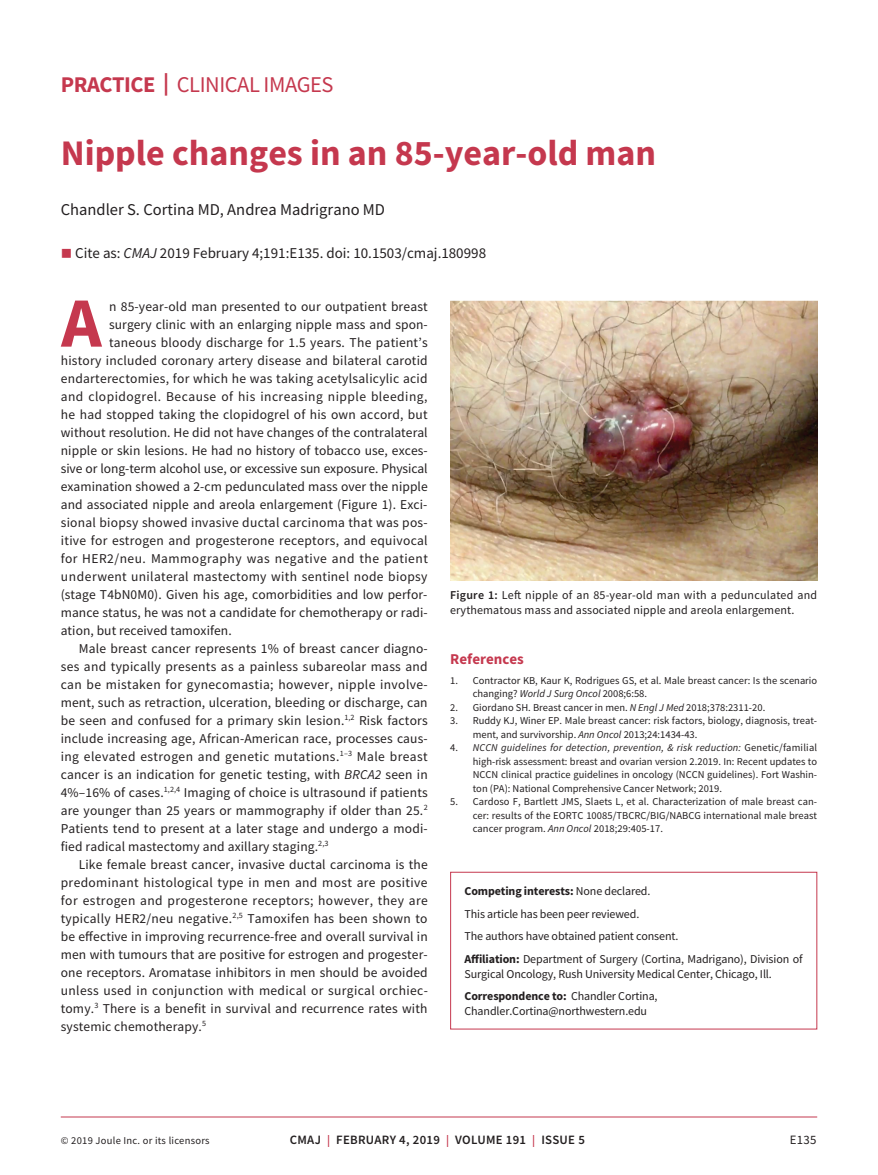
<style>
.page{position:relative;width:878px;height:1175px;background:#fff}
.page>*{position:absolute;margin:0;border:0;box-sizing:border-box;transform-origin:0 0}
.t1{font:700 70.65px "Source Sans Pro";color:#c5384e}
.t2{font:700 36px "Source Sans Pro";color:#c5384e}
.t3{font:22.5px "Source Sans Pro";letter-spacing:-.02em;color:#c5384e}
.t4{font:16.5px "Source Sans Pro";color:#231f20}
.t5{font:15px "Source Sans Pro";color:#231f20}
.t6{font:700 15px "Source Sans Pro";color:#c5384e}
.t7{font:13.5px "Source Sans Pro";letter-spacing:.01em;color:#231f20}
.t8{font:13.5px "Source Sans Pro";letter-spacing:.03em;color:#231f20}
.t9{font:13.5px "Source Sans Pro";letter-spacing:.035em;color:#231f20}
.t10{font:600 12.75px "Source Sans Pro";letter-spacing:.025em;color:#231f20}
.t11{font:12.75px "Source Sans Pro";color:#231f20}
.t12{font:12px/22.5px "Source Sans Pro";letter-spacing:-.01em;color:#231f20}
.t13{font:12px/15px "Source Sans Pro";letter-spacing:.01em;color:#231f20}
.t14{font:10.5px/13.5px "Source Sans Pro";color:#231f20}
.t15{font:10.5px "Source Sans Pro";letter-spacing:.025em;color:#231f20}
.s1{font-weight:700}
.s2{color:#c5384e}
.s3{font-style:italic}
.s4{font-weight:600}
.s5{font-size:12px;color:#c5384e}
</style>
<div class="page">
<hr style="left:61px;top:1116px;width:756px;height:1px;background:#c5384e">
<img style="left:450px;top:300px;width:367px;height:280px">
<div style="left:450px;top:872px;width:367px;height:157px;border:1px solid #c5384e"></div>
<h3 class="t3" style="left:61px;top:70px;width:274px"><span class="s1">PRACTICE |</span> CLINICAL IMAGES</h3>
<h2 class="t2" style="left:61px;top:129px;width:596px">Nipple changes in an 85-year-old man</h2>
<p class="t4" style="left:61px;top:199px;width:326px">Chandler S. Cortina MD, Andrea Madrigrano MD</p>
<p class="t5" style="left:61px;top:243px;width:427px"><span class="s2">■</span> Cite as: <span class="s3">CMAJ</span> 2019 February 4;191:E135. doi: 10.1503/cmaj.180998</p>
<h1 class="t1" style="left:61px;top:275px;width:42px">A</h1>
<p class="t7" style="left:109px;top:297px;width:320px">n 85-year-old man presented to our outpatient breast</p>
<p class="t7" style="left:109px;top:315px;width:320px">surgery clinic with an enlarging nipple mass and spon-</p>
<p class="t7" style="left:109px;top:333px;width:320px">taneous bloody discharge for 1.5 years. The patient’s</p>
<p class="t7" style="left:61px;top:351px;width:368px">history included coronary artery disease and bilateral carotid</p>
<p class="t7" style="left:61px;top:369px;width:368px">endarterectomies, for which he was taking acetylsalicylic acid</p>
<p class="t9" style="left:61px;top:387px;width:368px">and clopidogrel. Because of his increasing nipple bleeding,</p>
<p class="t7" style="left:61px;top:405px;width:368px">he had stopped taking the clopidogrel of his own accord, but</p>
<p class="t7" style="left:61px;top:423px;width:368px">without resolution. He did not have changes of the contralateral</p>
<p class="t7" style="left:61px;top:441px;width:368px">nipple or skin lesions. He had no history of tobacco use, exces-</p>
<p class="t7" style="left:61px;top:459px;width:368px">sive or long-term alcohol use, or excessive sun exposure. Physical</p>
<p class="t7" style="left:61px;top:477px;width:368px">examination showed a 2-cm pedunculated mass over the nipple</p>
<p class="t7" style="left:61px;top:495px;width:368px">and associated nipple and areola enlargement (Figure 1). Exci-</p>
<p class="t7" style="left:61px;top:513px;width:368px">sional biopsy showed invasive ductal carcinoma that was pos-</p>
<p class="t7" style="left:61px;top:531px;width:368px">itive for estrogen and progesterone receptors, and equivocal</p>
<p class="t9" style="left:61px;top:549px;width:368px">for HER2/neu. Mammography was negative and the patient</p>
<p class="t7" style="left:61px;top:567px;width:368px">underwent unilateral mastectomy with sentinel node biopsy</p>
<p class="t7" style="left:61px;top:585px;width:368px">(stage T4bN0M0). Given his age, comorbidities and low perfor-</p>
<p class="t7" style="left:61px;top:603px;width:368px">mance status, he was not a candidate for chemotherapy or radi-</p>
<p class="t7" style="left:61px;top:621px;width:172px">ation, but received tamoxifen.</p>
<p class="t7" style="left:79px;top:639px;width:350px">Male breast cancer represents 1% of breast cancer diagno-</p>
<p class="t7" style="left:61px;top:657px;width:368px">ses and typically presents as a painless subareolar mass and</p>
<p class="t7" style="left:61px;top:675px;width:368px">can be mistaken for gynecomastia; however, nipple involve-</p>
<p class="t7" style="left:61px;top:693px;width:368px">ment, such as retraction, ulceration, bleeding or discharge, can</p>
<p class="t7" style="left:61px;top:711px;width:368px">be seen and confused for a primary skin lesion.<sup>1,2</sup> Risk factors</p>
<p class="t7" style="left:61px;top:729px;width:368px">include increasing age, African-American race, processes caus-</p>
<p class="t8" style="left:61px;top:747px;width:368px">ing elevated estrogen and genetic mutations.<sup>1–3</sup> Male breast</p>
<p class="t7" style="left:61px;top:765px;width:368px">cancer is an indication for genetic testing, with <span class="s3">BRCA2</span> seen in</p>
<p class="t7" style="left:61px;top:783px;width:368px">4%–16% of cases.<sup>1,2,4</sup> Imaging of choice is ultrasound if patients</p>
<p class="t7" style="left:61px;top:801px;width:368px">are younger than 25 years or mammography if older than 25.<sup>2</sup></p>
<p class="t7" style="left:61px;top:819px;width:368px">Patients tend to present at a later stage and undergo a modi-</p>
<p class="t7" style="left:61px;top:837px;width:269px">fied radical mastectomy and axillary staging.<sup>2,3</sup></p>
<p class="t7" style="left:79px;top:855px;width:350px">Like female breast cancer, invasive ductal carcinoma is the</p>
<p class="t7" style="left:61px;top:873px;width:368px">predominant histological type in men and most are positive</p>
<p class="t8" style="left:61px;top:891px;width:368px">for estrogen and progesterone receptors; however, they are</p>
<p class="t7" style="left:61px;top:909px;width:368px">typically HER2/neu negative.<sup>2,5</sup> Tamoxifen has been shown to</p>
<p class="t7" style="left:61px;top:927px;width:368px">be effective in improving recurrence-free and overall survival in</p>
<p class="t7" style="left:61px;top:945px;width:368px">men with tumours that are positive for estrogen and progester-</p>
<p class="t7" style="left:61px;top:963px;width:368px">one receptors. Aromatase inhibitors in men should be avoided</p>
<p class="t7" style="left:61px;top:981px;width:368px">unless used in conjunction with medical or surgical orchiec-</p>
<p class="t7" style="left:61px;top:999px;width:368px">tomy.<sup>3</sup> There is a benefit in survival and recurrence rates with</p>
<p class="t7" style="left:61px;top:1017px;width:147px">systemic chemotherapy.<sup>5</sup></p>
<p class="t13" style="left:450px;top:587px;width:368px"><span class="s4">Figure 1:</span> Left nipple of an 85-year-old man with a pedunculated and erythematous mass and associated nipple and areola enlargement.</p>
<p class="t6" style="left:450px;top:649px;width:75px">References</p>
<p class="t14" style="left:473px;top:673px;width:346px;text-indent:-23px">1. Contractor KB, Kaur K, Rodrigues GS, et al. Male breast cancer: Is the scenario changing? <span class="s3">World J Surg Oncol</span> 2008;6:58.</p>
<p class="t14" style="left:450px;top:700px;width:316px">2. Giordano SH. Breast cancer in men. <span class="s3">N Engl J Med</span> 2018;378:2311-20.</p>
<p class="t14" style="left:473px;top:713px;width:346px;text-indent:-23px">3. Ruddy KJ, Winer EP. Male breast cancer: risk factors, biology, diagnosis, treat&shy;ment, and survivorship. <span class="s3">Ann Oncol</span> 2013;24:1434-43.</p>
<p class="t14" style="left:473px;top:740px;width:346px;text-align:justify;text-indent:-23px">4. <span class="s3">NCCN guidelines for detection, prevention, &amp; risk reduction:</span> Genetic/familial high-risk assessment: breast and ovarian version 2.2019. In: Recent updates to NCCN clinical practice guidelines in oncology (NCCN guidelines). Fort Washin&shy;ton (PA): National Comprehensive Cancer Network; 2019.</p>
<p class="t14" style="left:473px;top:794px;width:346px;text-align:justify;text-indent:-23px">5. Cardoso F, Bartlett JMS, Slaets L, et al. Characterization of male breast can&shy;cer: results of the EORTC 10085/TBCRC/BIG/NABCG international male breast cancer program. <span class="s3">Ann Oncol</span> 2018;29:405-17.</p>
<p class="t12" style="left:464px;top:879px;width:339px"><span class="s1">Competing interests:</span> None declared.<br>This article has been peer reviewed.<br>The authors have obtained patient consent.<br><span class="s1">Affiliation:</span> Department of Surgery (Cortina, Madrigano), Division of</p>
<p class="t12" style="left:464px;top:962px;width:309px">Surgical Oncology, Rush University Medical Center, Chicago, Ill.<br><span class="s1">Correspondence to:</span> Chandler Cortina,</p>
<p class="t12" style="left:464px;top:999px;width:184px">Chandler.Cortina@northwestern.edu</p>
<p class="t15" style="left:61px;top:1134px;width:150px">© 2019 Joule Inc. or its licensors</p>
<p class="t10" style="left:290px;top:1131px;width:296px">CMAJ <span class="s5">|</span> FEBRUARY 4, 2019 <span class="s5">|</span> VOLUME 191 <span class="s5">|</span> ISSUE 5</p>
<p class="t11" style="left:789px;top:1132px;width:28px">E135</p>
</div>
